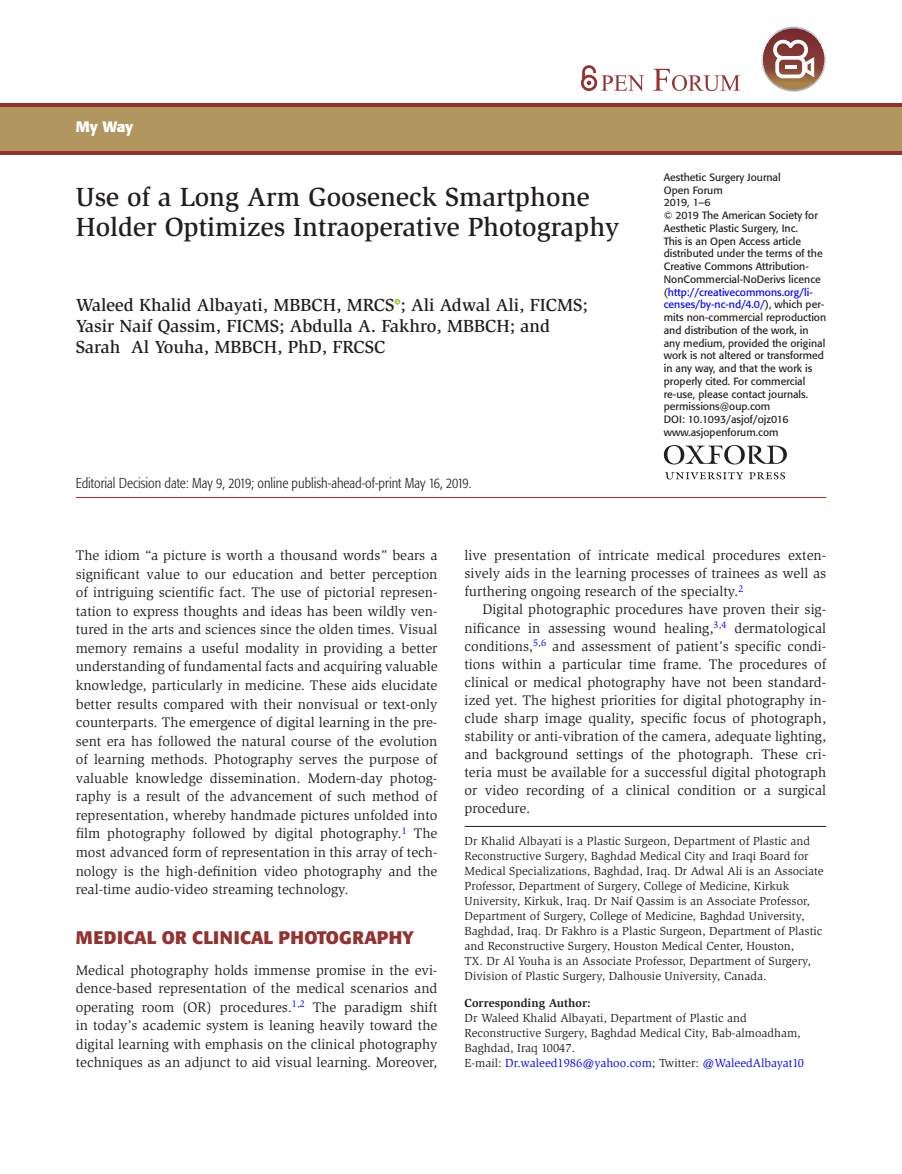
<style>
.page{position:relative;width:902px;height:1174px;background:#fff}
.page>*{position:absolute;margin:0;border:0;box-sizing:border-box;transform-origin:0 0}
.t1{font:500 27px "Slimbach Std";color:#231f20}
.t2{font:500 18px/21.1px "Slimbach Std";color:#231f20}
.t3{font:700 18px "Formata";letter-spacing:.02em;color:#943230}
.t4{font:700 15px "Formata";color:#fff}
.t5{font:14.25px/18.6px "Slimbach Std";color:#231f20;text-align:justify}
.t6{font:300 condensed 14.25px "Formata";color:#231f20}
.t7{font:12px/15px "Slimbach Std";color:#231f20}
.t8{font:700 12px "Slimbach Std";color:#231f20}
.t9{font:10.5px/12.8px "Formata";color:#231f20}
.s1{color:#00f}
</style>
<div class="page">
<div style="left:0;top:104px;width:901px;height:50px;background:#b2965f"></div>
<hr style="left:0;top:152px;width:901px;height:2px;background:#943230">
<hr style="left:0;top:104px;width:901px;height:2px;background:#943230">
<svg style="left:663px;top:445px;width:123px;height:34px"></svg>
<svg style="left:581px;top:65px;width:159px;height:26px"></svg>
<hr style="left:762px;top:28px;width:62px;height:1px;background:#79242d">
<hr style="left:762px;top:29px;width:62px;height:1px;background:#7a252d">
<hr style="left:762px;top:30px;width:62px;height:1px;background:#7a262e">
<hr style="left:762px;top:31px;width:62px;height:1px;background:#7a272e">
<hr style="left:762px;top:32px;width:62px;height:1px;background:#7b282e">
<hr style="left:762px;top:33px;width:62px;height:1px;background:#7b292e">
<hr style="left:762px;top:34px;width:62px;height:1px;background:#7b2a2e">
<hr style="left:762px;top:35px;width:62px;height:2px;background:#7c2b2e">
<hr style="left:762px;top:37px;width:62px;height:1px;background:#7c2c2f">
<hr style="left:762px;top:38px;width:62px;height:1px;background:#7c2d2f">
<hr style="left:762px;top:39px;width:62px;height:1px;background:#7d2d30">
<hr style="left:762px;top:40px;width:62px;height:1px;background:#7d2e30">
<hr style="left:762px;top:41px;width:62px;height:1px;background:#7d2f30">
<hr style="left:762px;top:42px;width:62px;height:1px;background:#7e3030">
<hr style="left:762px;top:43px;width:62px;height:1px;background:#7e3030">
<hr style="left:762px;top:44px;width:62px;height:2px;background:#7e3131">
<hr style="left:762px;top:46px;width:62px;height:1px;background:#7f3231">
<hr style="left:762px;top:47px;width:62px;height:1px;background:#803332">
<hr style="left:762px;top:48px;width:62px;height:1px;background:#803432">
<hr style="left:762px;top:49px;width:62px;height:1px;background:#803532">
<hr style="left:762px;top:50px;width:62px;height:1px;background:#803532">
<hr style="left:762px;top:51px;width:62px;height:1px;background:#813633">
<hr style="left:762px;top:52px;width:62px;height:2px;background:#813733">
<hr style="left:762px;top:54px;width:62px;height:1px;background:#823834">
<hr style="left:762px;top:55px;width:62px;height:1px;background:#823934">
<hr style="left:762px;top:56px;width:62px;height:1px;background:#833a33">
<hr style="left:762px;top:57px;width:62px;height:1px;background:#833b34">
<hr style="left:762px;top:58px;width:62px;height:1px;background:#833b33">
<hr style="left:762px;top:59px;width:62px;height:1px;background:#843c34">
<hr style="left:762px;top:60px;width:62px;height:1px;background:#843d34">
<hr style="left:762px;top:61px;width:62px;height:2px;background:#853e35">
<hr style="left:762px;top:63px;width:62px;height:1px;background:#853f35">
<hr style="left:762px;top:64px;width:62px;height:1px;background:#864035">
<hr style="left:762px;top:65px;width:62px;height:1px;background:#864135">
<hr style="left:762px;top:66px;width:62px;height:1px;background:#874236">
<hr style="left:762px;top:67px;width:62px;height:1px;background:#874236">
<hr style="left:762px;top:68px;width:62px;height:1px;background:#874336">
<hr style="left:762px;top:69px;width:62px;height:1px;background:#884436">
<hr style="left:762px;top:70px;width:62px;height:1px;background:#8a4838">
<hr style="left:762px;top:71px;width:62px;height:1px;background:#8d4d39">
<hr style="left:762px;top:72px;width:62px;height:1px;background:#8e503b">
<hr style="left:762px;top:73px;width:62px;height:1px;background:#91563c">
<hr style="left:762px;top:74px;width:62px;height:1px;background:#945a3d">
<hr style="left:762px;top:75px;width:62px;height:1px;background:#955e3e">
<hr style="left:762px;top:76px;width:62px;height:1px;background:#976240">
<hr style="left:762px;top:77px;width:62px;height:1px;background:#9b6740">
<hr style="left:762px;top:78px;width:62px;height:1px;background:#9d6b41">
<hr style="left:762px;top:79px;width:62px;height:1px;background:#9f7042">
<hr style="left:762px;top:80px;width:62px;height:1px;background:#a27443">
<hr style="left:762px;top:81px;width:62px;height:1px;background:#a47944">
<hr style="left:762px;top:82px;width:62px;height:1px;background:#a67d46">
<hr style="left:762px;top:83px;width:62px;height:1px;background:#aa8247">
<svg style="left:773px;top:84px;width:41px;height:6px"></svg>
<svg style="left:773px;top:39px;width:41px;height:39px"></svg>
<hr style="left:784px;top:65px;width:12px;height:4px;background:#fff">
<hr style="left:76px;top:497px;width:750px;height:1px;background:#943230">
<svg style="left:394px;top:299px;width:6px;height:6px"></svg>
<hr style="left:464px;top:826px;width:362px;height:1px;background:#231f20">
<p class="t4" style="left:76px;top:117px;width:59px">My Way</p>
<h1 class="t1" style="left:76px;top:180px;width:515px">Use of a Long Arm Gooseneck Smartphone</h1>
<h1 class="t1" style="left:76px;top:210px;width:545px">Holder Optimizes Intraoperative Photography</h1>
<p class="t2" style="left:76px;top:294px;width:513px">Waleed Khalid Albayati, MBBCH, MRCS ; Ali Adwal Ali, FICMS;<br>Yasir Naif Qassim, FICMS; Abdulla A. Fakhro, MBBCH; and<br>Sarah Al Youha, MBBCH, PhD, FRCSC</p>
<p class="t6" style="left:76px;top:475px;width:397px">Editorial Decision date: May 9, 2019; online publish-ahead-of-print May 16, 2019.</p>
<p class="t9" style="left:663px;top:171px;width:118px">Aesthetic Surgery Journal<br>Open Forum</p>
<p class="t9" style="left:663px;top:196px;width:48px">2019, 1–6</p>
<p class="t9" style="left:663px;top:209px;width:164px">© 2019 The American Society for<br>Aesthetic Plastic Surgery, Inc.<br>This is an Open Access article distributed under the terms of the<br>Creative Commons Attribution-<br>NonCommercial-NoDerivs licence (<span class="s1">http://creativecommons.org/li&shy;censes/by-nc-nd/4.0/</span>), which per&shy;mits non-commercial reproduction and distribution of the work, in any medium, provided the original work is not altered or transformed in any way, and that the work is properly cited. For commercial re-use, please contact journals. permissions@oup.com</p>
<p class="t9" style="left:663px;top:413px;width:126px">DOI: 10.1093/asjof/ojz016 www.asjopenforum.com</p>
<p class="t5" style="left:76px;top:546px;width:363px">The idiom “a picture is worth a thousand words” bears a significant value to our education and better perception of intriguing scientific fact. The use of pictorial represen&shy;tation to express thoughts and ideas has been wildly ven&shy;tured in the arts and sciences since the olden times. Visual memory remains a useful modality in providing a better understanding of fundamental facts and acquiring valuable knowledge, particularly in medicine. These aids elucidate better results compared with their nonvisual or text-only counterparts. The emergence of digital learning in the pre&shy;sent era has followed the natural course of the evolution of learning methods. Photography serves the purpose of valuable knowledge dissemination. Modern-day photog&shy;raphy is a result of the advancement of such method of representation, whereby handmade pictures unfolded into film photography followed by digital photography.<sup>1</sup> The most advanced form of representation in this array of tech&shy;nology is the high-definition video photography and the real-time audio-video streaming technology.</p>
<p class="t3" style="left:76px;top:926px;width:340px">MEDICAL OR CLINICAL PHOTOGRAPHY</p>
<p class="t5" style="left:76px;top:960px;width:363px">Medical photography holds immense promise in the evi&shy;dence-based representation of the medical scenarios and operating room (OR) procedures.<sup>1</sup><sup>,</sup><sup>2</sup> The paradigm shift in today’s academic system is leaning heavily toward the digital learning with emphasis on the clinical photography techniques as an adjunct to aid visual learning. Moreover,</p>
<p class="t5" style="left:464px;top:546px;width:363px;line-height:18.1px">live presentation of intricate medical procedures exten&shy;sively aids in the learning processes of trainees as well as furthering ongoing research of the specialty.<sup>2</sup></p>
<p class="t5" style="left:464px;top:600px;width:363px;line-height:18.1px;text-indent:18px">Digital photographic procedures have proven their sig&shy;nificance in assessing wound healing,<sup>3</sup><sup>,</sup><sup>4</sup> dermatological conditions,<sup>5</sup><sup>,</sup><sup>6</sup> and assessment of patient’s specific condi&shy;tions within a particular time frame. The procedures of clinical or medical photography have not been standard&shy;ized yet. The highest priorities for digital photography in&shy;clude sharp image quality, specific focus of photograph, stability or anti-vibration of the camera, adequate lighting, and background settings of the photograph. These cri&shy;teria must be available for a successful digital photograph or video recording of a clinical condition or a surgical procedure.</p>
<p class="t7" style="left:464px;top:833px;width:360px">Dr Khalid Albayati is a Plastic Surgeon, Department of Plastic and Reconstructive Surgery, Baghdad Medical City and Iraqi Board for Medical Specializations, Baghdad, Iraq. Dr Adwal Ali is an Associate Professor, Department of Surgery, College of Medicine, Kirkuk University, Kirkuk, Iraq. Dr Naif Qassim is an Associate Professor, Department of Surgery, College of Medicine, Baghdad University, Baghdad, Iraq. Dr Fakhro is a Plastic Surgeon, Department of Plastic and Reconstructive Surgery, Houston Medical Center, Houston,<br>TX. Dr Al Youha is an Associate Professor, Department of Surgery, Division of Plastic Surgery, Dalhousie University, Canada.</p>
<p class="t8" style="left:464px;top:995px;width:127px">Corresponding Author:</p>
<p class="t7" style="left:464px;top:1010px;width:341px">Dr Waleed Khalid Albayati, Department of Plastic and Reconstructive Surgery, Baghdad Medical City, Bab-almoadham, Baghdad, Iraq 10047.<br>E-mail: <span class="s1">Dr.waleed1986@yahoo.com</span>; Twitter: <span class="s1">@WaleedAlbayat10</span></p>
</div>
